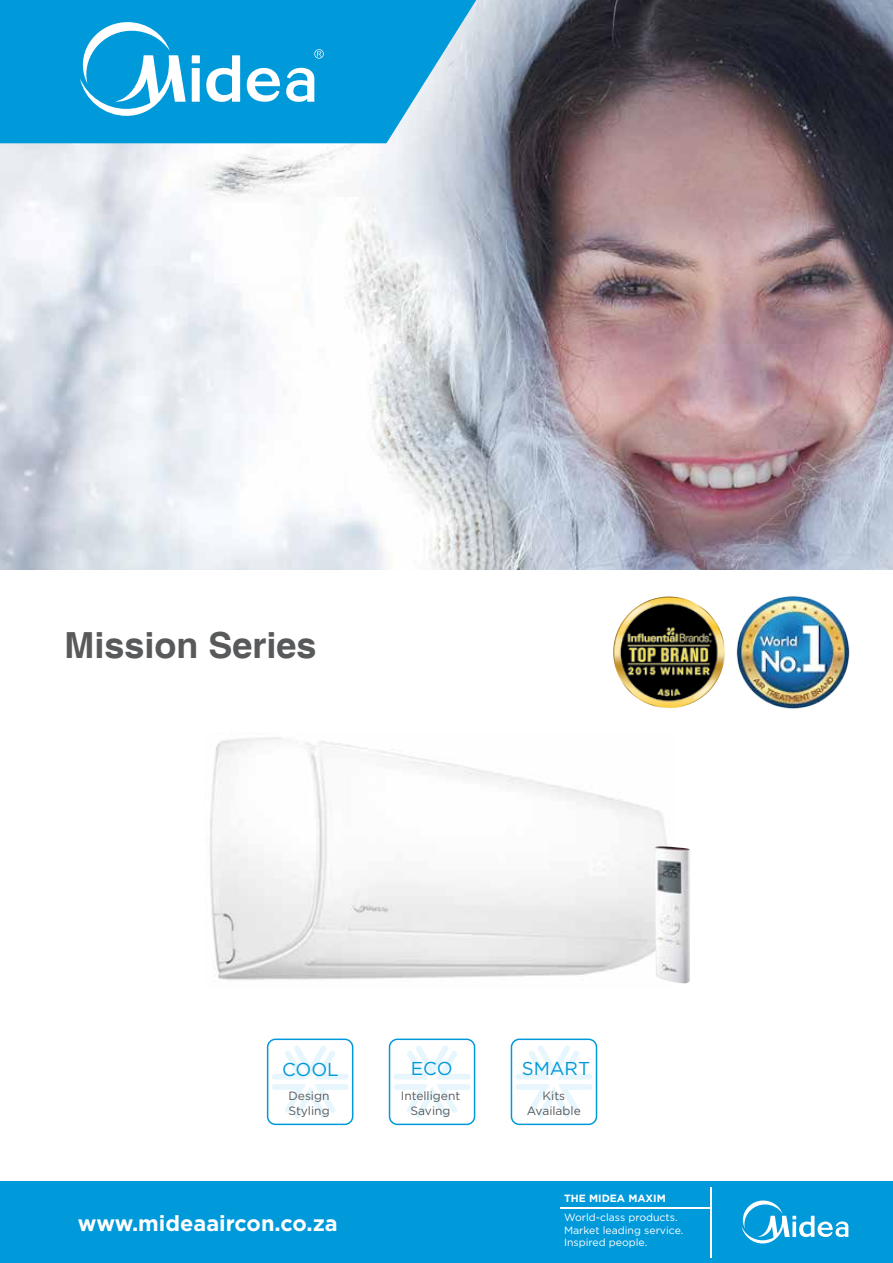
<style>
.page{position:relative;width:893px;height:1263px;background:#fff}
.page>*{position:absolute;margin:0;border:0;box-sizing:border-box;transform-origin:0 0}
.t1{font:700 36px "Helvetica";color:#58595b}
.t2{font:700 21.75px "Gotham";color:#fff}
.t3{font:18.6px "Gotham";color:#0099da}
.t4{font:12px/14.4px "Gotham";color:#58595b;text-align:center}
.t5{font:10.5px/12.6px "Gotham";color:#fff}
.t6{font:700 10.5px "Gotham";color:#fff}
</style>
<div class="page">
<img style="left:210px;top:737px;width:458px;height:243px">
<img style="left:0;top:0;width:893px;height:570px">
<svg style="left:0;top:0;width:476px;height:143px;background:#1ea2db"></svg>
<svg style="left:80px;top:22px;width:244px;height:94px"></svg>
<img style="left:736px;top:595px;width:114px;height:114px">
<img style="left:613px;top:596px;width:112px;height:112px;border-radius:56px">
<img style="left:655px;top:846px;width:35px;height:137px">
<svg style="left:394px;top:1046px;width:76px;height:72px"></svg>
<div style="left:389px;top:1038px;width:86px;height:87px;border:2px solid #0099da;border-radius:8px"></div>
<svg style="left:516px;top:1046px;width:76px;height:72px"></svg>
<div style="left:511px;top:1038px;width:86px;height:87px;border:2px solid #0099da;border-radius:8px"></div>
<svg style="left:272px;top:1046px;width:77px;height:72px"></svg>
<div style="left:267px;top:1038px;width:86px;height:87px;border:2px solid #0099da;border-radius:8px"></div>
<div style="left:0;top:1181px;width:893px;height:82px;background:#0099da"></div>
<hr style="left:710px;top:1187px;width:1px;height:70px;background:#fff">
<hr style="left:560px;top:1207px;width:151px;height:2px;background:#fff">
<svg style="left:741px;top:1200px;width:107px;height:43px"></svg>
<h1 class="t1" style="left:65px;top:623px;width:254px">Mission Series</h1>
<h3 class="t3" style="left:282px;top:1057px;width:58px">COOL</h3>
<h3 class="t3" style="left:411px;top:1056px;width:43px">ECO</h3>
<h3 class="t3" style="left:522px;top:1057px;width:70px">SMART</h3>
<p class="t4" style="left:288px;top:1088px;width:43px;text-align:left">Design<br>Styling</p>
<p class="t4" style="left:401px;top:1088px;width:61px">Intelligent<br>Saving</p>
<p class="t4" style="left:527px;top:1088px;width:55px">Kits<br>Available</p>
<h2 class="t2" style="left:78px;top:1208px;width:261px">www.mideaaircon.co.za</h2>
<p class="t6" style="left:564px;top:1191px;width:103px">THE MIDEA MAXIM</p>
<p class="t5" style="left:564px;top:1211px;width:121px">World-class products.<br>Market leading service.<br>Inspired people.</p>
</div>
